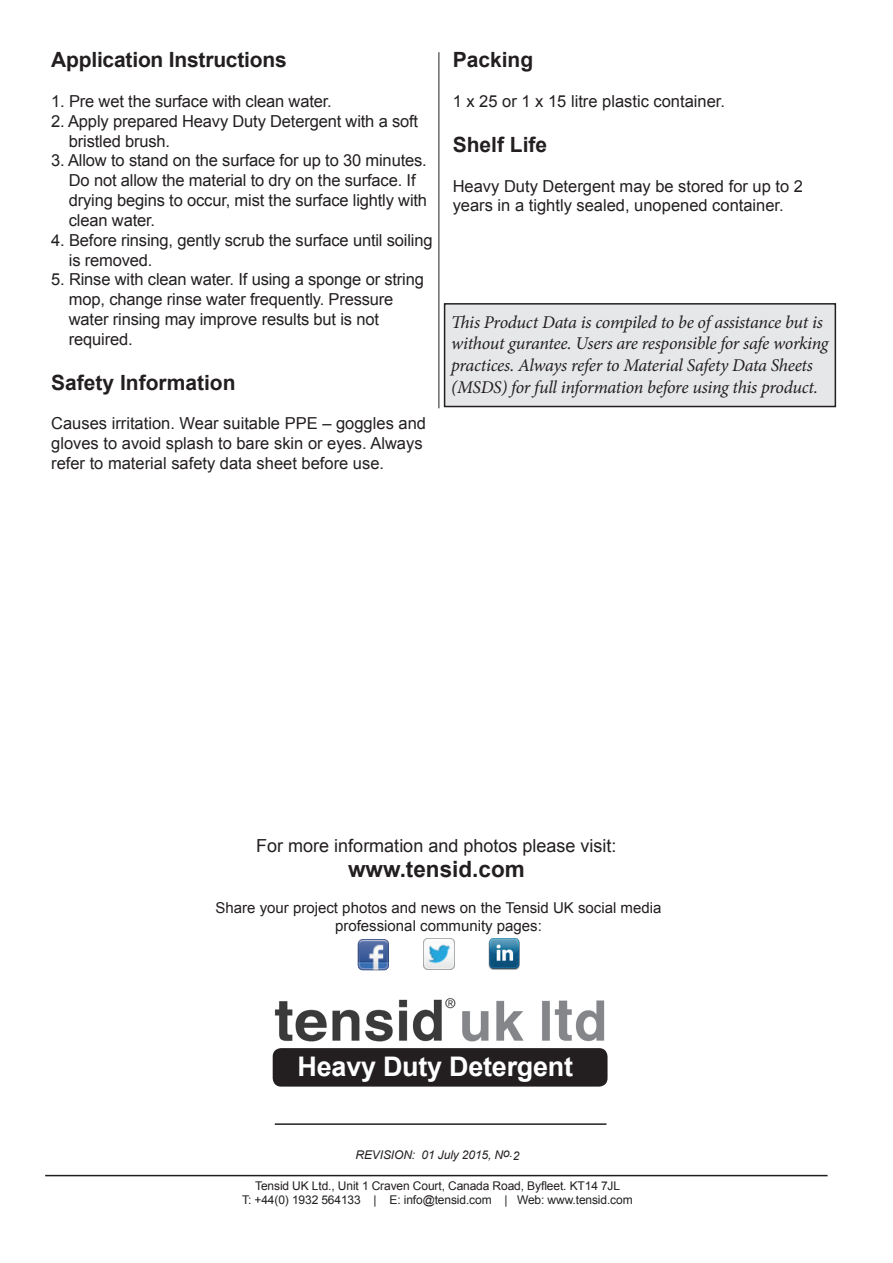
<style>
.page{position:relative;width:893px;height:1263px;background:#fff}
.page>*{position:absolute;margin:0;border:0;box-sizing:border-box;transform-origin:0 0}
.t1{font:700 27px "Arial";letter-spacing:-.01em;color:#fff}
.t2{font:700 22.5px "Arial";color:#231f20}
.t3{font:700 21px "Arial";color:#231f20}
.t4{font:italic 18px/21.6px "Minion Pro";letter-spacing:-.02em;color:#231f20}
.t5{font:18px "Arial";color:#231f20}
.t6{font:16.5px/19.8px "Arial";letter-spacing:-.01em;color:#231f20}
.t7{font:15px/18px "Arial";color:#231f20;text-align:center}
.t8{font:12px/14.4px "Arial";letter-spacing:-.01em;color:#231f20;text-align:center}
.t9{font:italic 12px "Arial";letter-spacing:-.01em;color:#231f20}
</style>
<div class="page">
<div style="left:445px;top:304px;width:390px;height:102px;background:#e6e7e9"></div>
<div style="left:444px;top:303px;width:392px;height:104px;border:2px solid #231f20"></div>
<hr style="left:45px;top:1175px;width:783px;height:1px;background:#231f20">
<img style="left:274px;top:998px;width:331px;height:52px">
<div style="left:273px;top:1048px;width:334px;height:38px;background:#231f20;border-radius:9px"></div>
<hr style="left:275px;top:1123px;width:331px;height:2px;background:#231f20">
<hr style="left:438px;top:52px;width:1px;height:356px;background:#231f20">
<img style="left:357px;top:939px;width:31px;height:31px">
<img style="left:423px;top:938px;width:31px;height:31px">
<img style="left:489px;top:938px;width:31px;height:31px">
<p class="t3" style="left:51px;top:46px;width:237px">Application Instructions</p>
<p class="t6" style="left:51px;top:92px;width:282px">1. Pre wet the surface with clean water.</p>
<p class="t6" style="left:69px;top:111px;width:351px;text-indent:-18px">2. Apply prepared Heavy Duty Detergent with a soft bristled brush.</p>
<p class="t6" style="left:69px;top:151px;width:360px;text-indent:-18px">3. Allow to stand on the surface for up to 30 minutes.<br>Do not allow the material to dry on the surface. If drying begins to occur, mist the surface lightly with clean water.</p>
<p class="t6" style="left:69px;top:230px;width:365px;text-indent:-18px">4. Before rinsing, gently scrub the surface until soiling is removed.</p>
<p class="t6" style="left:69px;top:270px;width:357px;text-indent:-18px">5. Rinse with clean water. If using a sponge or string mop, change rinse water frequently. Pressure water rinsing may improve results but is not required.</p>
<p class="t3" style="left:51px;top:368px;width:186px">Safety Information</p>
<p class="t6" style="left:51px;top:414px;width:376px">Causes irritation. Wear suitable PPE – goggles and gloves to avoid splash to bare skin or eyes. Always refer to material safety data sheet before use.</p>
<p class="t3" style="left:453px;top:46px;width:82px">Packing</p>
<p class="t6" style="left:453px;top:92px;width:274px">1 x 25 or 1 x 15 litre plastic container.</p>
<p class="t3" style="left:453px;top:131px;width:96px">Shelf Life</p>
<p class="t6" style="left:453px;top:176px;width:352px">Heavy Duty Detergent may be stored for up to 2 years in a tightly sealed, unopened container.</p>
<p class="t4" style="left:451px;top:311px;width:379px">This Product Data is compiled to be of assistance but is without gurantee. Users are responsible for safe working practices. Always refer to Material Safety Data Sheets (MSDS) for full information before using this product.</p>
<p class="t5" style="left:256px;top:834px;width:362px">For more information and photos please visit:</p>
<h2 class="t2" style="left:348px;top:854px;width:178px">www.tensid.com</h2>
<p class="t7" style="left:216px;top:899px;width:447px">Share your project photos and news on the Tensid UK social media professional community pages:</p>
<h1 class="t1" style="left:298px;top:1048px;width:277px">Heavy Duty Detergent</h1>
<p class="t9" style="left:356px;top:1147px;width:165px">REVISION: 01 July 2015, No.2</p>
<p class="t8" style="left:242px;top:1178px;width:392px">Tensid UK Ltd., Unit 1 Craven Court, Canada Road, Byfleet. KT14 7JL<br>T: +44(0) 1932 564133 | E: info@tensid.com | Web: www.tensid.com</p>
</div>
